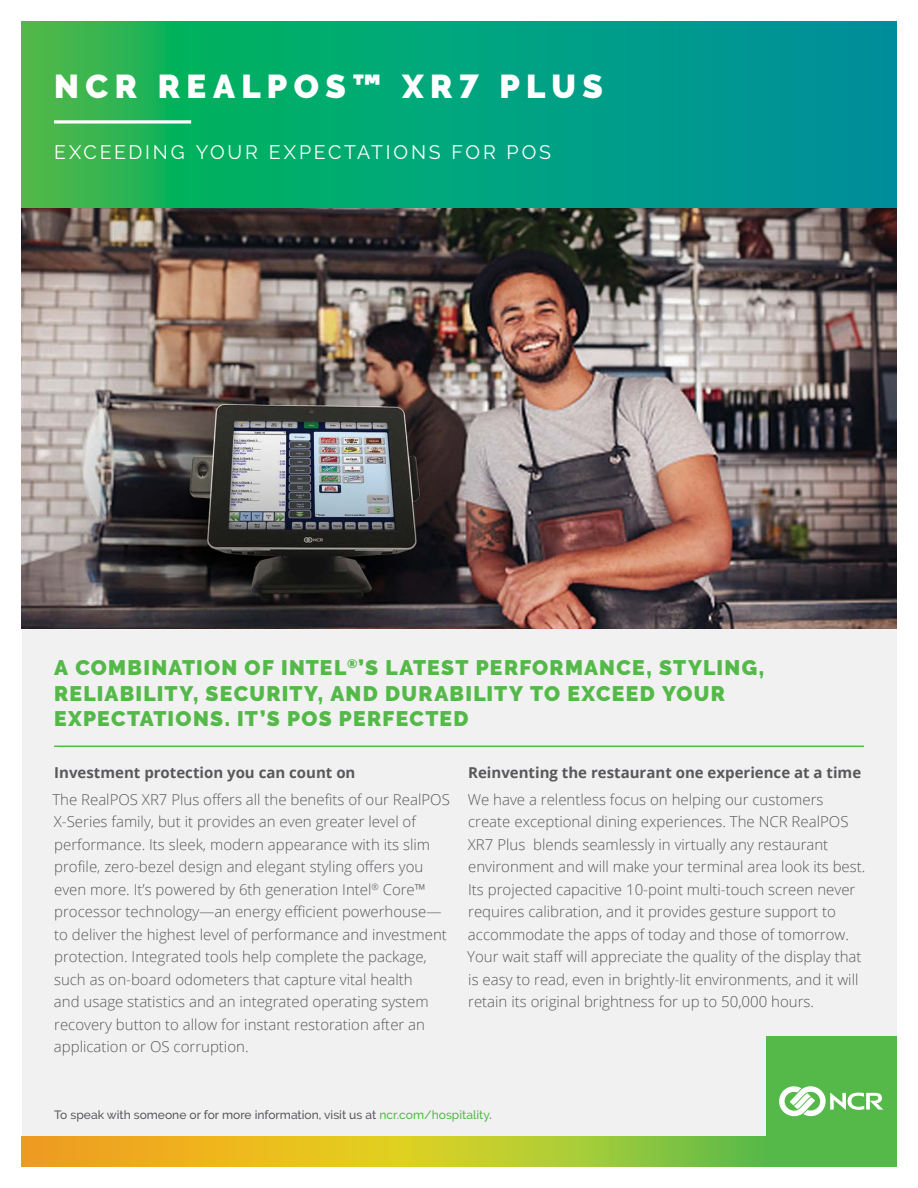
<style>
.page{position:relative;width:918px;height:1188px;background:#fff}
.page>*{position:absolute;margin:0;border:0;box-sizing:border-box;transform-origin:0 0}
.t1{font:900 33px "Raleway";letter-spacing:.195em;color:#fff}
.t2{font:900 21px/25.5px "Raleway";letter-spacing:.06em;color:#54b948}
.t3{font:19.5px "Raleway";letter-spacing:.145em;color:#fff}
.t4{font:300 15px/22.5px "Open Sans";color:#58595b}
.t5{font:700 15px "Open Sans";color:#58595b}
.t6{font:500 12px "Raleway";color:#58595b}
.s1{color:#54b948}
</style>
<div class="page">
<div style="left:22px;top:22px;width:874px;height:1144px;background:#f1f1f2"></div>
<svg style="left:22px;top:22px;width:874px;height:186px;background:#09a478"></svg>
<div style="left:766px;top:1036px;width:130px;height:130px;background:#54b948"></div>
<svg style="left:779px;top:1086px;width:104px;height:30px"></svg>
<svg style="left:22px;top:1136px;width:744px;height:30px;background:#c6be2a"></svg>
<svg style="left:54px;top:120px;width:137px;height:4px"></svg>
<hr style="left:54px;top:746px;width:810px;height:1px;background:#54b948">
<img style="left:22px;top:208px;width:874px;height:420px">
<h1 class="t1" style="left:54px;top:67px;width:550px">NCR REALPOS™ XR7 PLUS</h1>
<h3 class="t3" style="left:54px;top:140px;width:498px">EXCEEDING YOUR EXPECTATIONS FOR POS</h3>
<h2 class="t2" style="left:54px;top:655px;width:712px">A COMBINATION OF INTEL<sup>®</sup>’S LATEST PERFORMANCE, STYLING,<br>RELIABILITY, SECURITY, AND DURABILITY TO EXCEED YOUR<br>EXPECTATIONS. IT’S POS PERFECTED</h2>
<p class="t5" style="left:54px;top:762px;width:303px">Investment protection you can count on</p>
<p class="t4" style="left:52px;top:788px;width:399px">The RealPOS XR7 Plus offers all the benefits of our RealPOS X-Series family, but it provides an even greater level of performance. Its sleek, modern appearance with its slim profile, zero-bezel design and elegant styling offers you even more. It’s powered by 6th generation Intel<sup>®</sup> Core™ processor technology—an energy efficient powerhouse— to deliver the highest level of performance and investment protection. Integrated tools help complete the package, such as on‑board odometers that capture vital health<br>and usage statistics and an integrated operating system recovery button to allow for instant restoration after an application or OS corruption.</p>
<p class="t5" style="left:468px;top:762px;width:395px">Reinventing the restaurant one experience at a time</p>
<p class="t4" style="left:467px;top:788px;width:400px">We have a relentless focus on helping our customers create exceptional dining experiences. The NCR RealPOS XR7 Plus blends seamlessly in virtually any restaurant environment and will make your terminal area look its best.<br>Its projected capacitive 10-point multi-touch screen never requires calibration, and it provides gesture support to accommodate the apps of today and those of tomorrow.<br>Your wait staff will appreciate the quality of the display that is easy to read, even in brightly-lit environments, and it will retain its original brightness for up to 50,000 hours.</p>
<p class="t6" style="left:54px;top:1108px;width:439px">To speak with someone or for more information, visit us at <span class="s1">ncr.com/hospitality</span>.</p>
</div>
